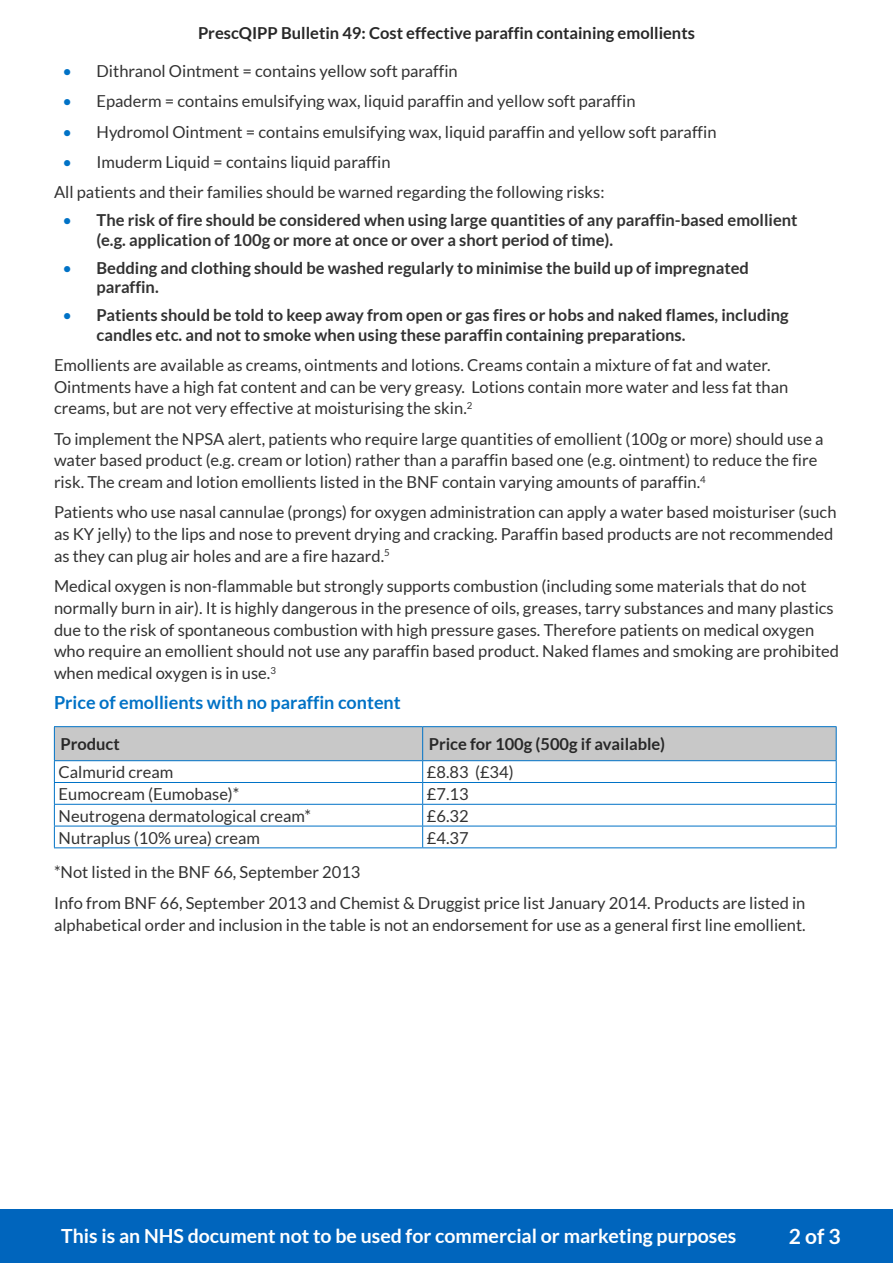
<style>
.page{position:relative;width:893px;height:1263px;background:#fff}
.page>*{position:absolute;margin:0;border:0;box-sizing:border-box;transform-origin:0 0}
.PrescQIPP_Table_Head{font:700 21px "Lato";color:#fff}
.t1{font:700 19.5px "Lato";color:#fff}
.PrescQIPP_Header_3{font:700 18px "Lato";color:#0072c6}
.PrescQIPP_Body{font:16.5px/21.8px "Lato";color:#323232}
.t2{font:700 16.5px/19.5px "Lato";color:#323232}
.PrescQIPP_Body_Empha{font:700 16.5px "Lato";color:#282828}
.PrescQIPP_Header_3-2{font:16.5px "Lato";color:#323232}
.s1{color:#0072c6}
.s2{font-weight:400;color:#0072c6}
</style>
<div class="page">
<div style="left:0;top:1209px;width:893px;height:54px;background:#0065bd"></div>
<hr style="left:54px;top:726px;width:369px;height:1px;background:#0072c6">
<hr style="left:423px;top:726px;width:414px;height:1px;background:#0072c6">
<svg style="left:54px;top:727px;width:783px;height:120px"></svg>
<hr style="left:54px;top:847px;width:369px;height:1px;background:#0072c6">
<hr style="left:423px;top:847px;width:414px;height:1px;background:#0072c6">
<p class="PrescQIPP_Body_Empha" style="left:198px;top:24px;width:498px">PrescQIPP Bulletin 49: Cost effective paraffin containing emollients</p>
<p class="PrescQIPP_Body" style="left:63px;top:60px;width:397px"><span class="s1">•</span> Dithranol Ointment = contains yellow soft paraffin</p>
<p class="PrescQIPP_Body" style="left:63px;top:90px;width:574px"><span class="s1">•</span> Epaderm = contains emulsifying wax, liquid paraffin and yellow soft paraffin</p>
<p class="PrescQIPP_Body" style="left:63px;top:121px;width:655px"><span class="s1">•</span> Hydromol Ointment = contains emulsifying wax, liquid paraffin and yellow soft paraffin</p>
<p class="PrescQIPP_Body" style="left:63px;top:151px;width:330px"><span class="s1">•</span> Imuderm Liquid = contains liquid paraffin</p>
<p class="PrescQIPP_Body" style="left:54px;top:181px;width:552px">All patients and their families should be warned regarding the following risks:</p>
<p class="t2" style="left:97px;top:210px;width:703px;text-indent:-34px"><span class="s2">•</span> The risk of fire should be considered when using large quantities of any paraffin-based emollient (e.g. application of 100g or more at once or over a short period of time).</p>
<p class="t2" style="left:97px;top:258px;width:654px;text-indent:-34px"><span class="s2">•</span> Bedding and clothing should be washed regularly to minimise the build up of impregnated paraffin.</p>
<p class="t2" style="left:97px;top:305px;width:694px;text-indent:-34px"><span class="s2">•</span> Patients should be told to keep away from open or gas fires or hobs and naked flames, including candles etc. and not to smoke when using these paraffin containing preparations.</p>
<p class="PrescQIPP_Body" style="left:54px;top:354px;width:736px">Emollients are available as creams, ointments and lotions. Creams contain a mixture of fat and water.<br>Ointments have a high fat content and can be very greasy. Lotions contain more water and less fat than creams, but are not very effective at moisturising the skin.<sup>2</sup></p>
<p class="PrescQIPP_Body" style="left:54px;top:428px;width:771px">To implement the NPSA alert, patients who require large quantities of emollient (100g or more) should use a water based product (e.g. cream or lotion) rather than a paraffin based one (e.g. ointment) to reduce the fire risk. The cream and lotion emollients listed in the BNF contain varying amounts of paraffin.<sup>4</sup></p>
<p class="PrescQIPP_Body" style="left:54px;top:501px;width:784px">Patients who use nasal cannulae (prongs) for oxygen administration can apply a water based moisturiser (such as KY jelly) to the lips and nose to prevent drying and cracking. Paraffin based products are not recommended as they can plug air holes and are a fire hazard.<sup>5</sup></p>
<p class="PrescQIPP_Body" style="left:54px;top:575px;width:786px">Medical oxygen is non-flammable but strongly supports combustion (including some materials that do not normally burn in air). It is highly dangerous in the presence of oils, greases, tarry substances and many plastics due to the risk of spontaneous combustion with high pressure gases. Therefore patients on medical oxygen who require an emollient should not use any paraffin based product. Naked flames and smoking are prohibited when medical oxygen is in use.<sup>3</sup></p>
<p class="PrescQIPP_Header_3" style="left:54px;top:692px;width:348px">Price of emollients with no paraffin content</p>
<p class="PrescQIPP_Body_Empha" style="left:60px;top:735px;width:61px">Product</p>
<p class="PrescQIPP_Body_Empha" style="left:429px;top:735px;width:238px">Price for 100g (500g if available)</p>
<p class="PrescQIPP_Body" style="left:59px;top:761px;width:116px">Calmurid cream</p>
<p class="PrescQIPP_Body" style="left:427px;top:761px;width:88px">£8.83 (£34)</p>
<p class="PrescQIPP_Body" style="left:59px;top:783px;width:182px">Eumocream (Eumobase)*</p>
<p class="PrescQIPP_Body" style="left:427px;top:783px;width:43px">£7.13</p>
<p class="PrescQIPP_Body" style="left:59px;top:805px;width:254px">Neutrogena dermatological cream*</p>
<p class="PrescQIPP_Body" style="left:427px;top:805px;width:43px">£6.32</p>
<p class="PrescQIPP_Body" style="left:59px;top:827px;width:203px">Nutraplus (10% urea) cream</p>
<p class="PrescQIPP_Body" style="left:427px;top:827px;width:43px">£4.37</p>
<p class="PrescQIPP_Header_3-2" style="left:54px;top:863px;width:308px">*Not listed in the BNF 66, September 2013</p>
<p class="PrescQIPP_Body" style="left:54px;top:892px;width:753px">Info from BNF 66, September 2013 and Chemist &amp; Druggist price list January 2014. Products are listed in alphabetical order and inclusion in the table is not an endorsement for use as a general first line emollient.</p>
<p class="t1" style="left:61px;top:1225px;width:676px">This is an NHS document not to be used for commercial or marketing purposes</p>
<p class="PrescQIPP_Table_Head" style="left:789px;top:1224px;width:53px">2 of 3</p>
</div>
